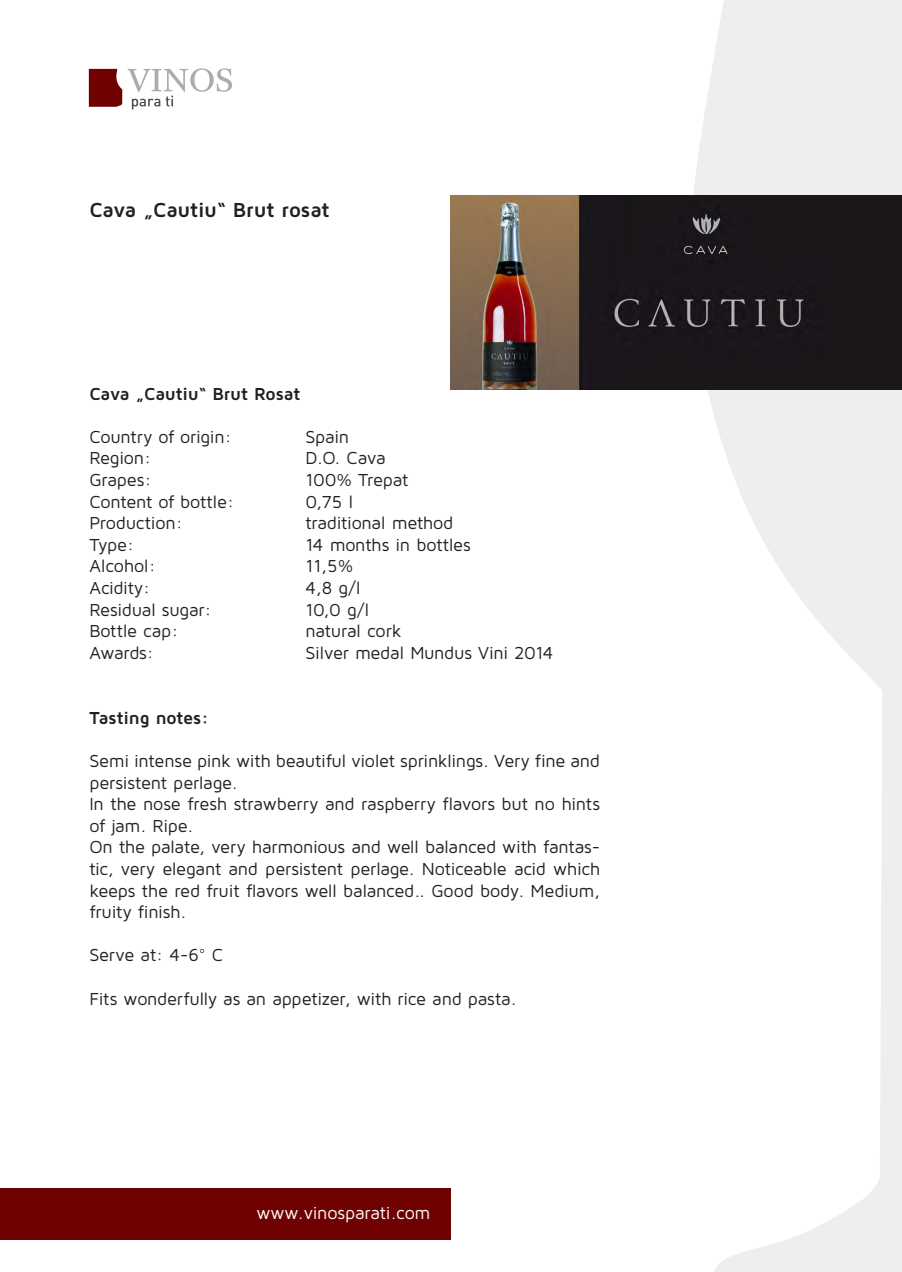
<style>
.page{position:relative;width:902px;height:1272px;background:#fff}
.page>*{position:absolute;margin:0;border:0;box-sizing:border-box;transform-origin:0 0}
.t1{font:700 21px "Maven Pro";letter-spacing:-.01em;color:#231f20}
.t2{font:18px/21.6px "Maven Pro";letter-spacing:-.015em;color:#231f20}
.t3{font:700 18px "Maven Pro";letter-spacing:-.01em;color:#231f20}
.t4{font:18px "Maven Pro";letter-spacing:-.01em;color:#fff}
</style>
<div class="page">
<svg style="left:128px;top:68px;width:104px;height:41px"></svg>
<svg style="left:89px;top:69px;width:33px;height:38px"></svg>
<div style="left:0;top:1187px;width:451px;height:52px;background:#6f0101"></div>
<svg style="left:690px;top:0;width:211px;height:1271px"></svg>
<img style="left:451px;top:196px;width:450px;height:194px">
<p class="t1" style="left:89px;top:196px;width:242px">Cava „Cautiu“ Brut rosat</p>
<p class="t3" style="left:89px;top:382px;width:213px">Cava „Cautiu“ Brut Rosat</p>
<p class="t2" style="left:89px;top:425px;width:144px">Country of origin:</p>
<p class="t2" style="left:305px;top:425px;width:45px">Spain</p>
<p class="t2" style="left:89px;top:447px;width:63px">Region:</p>
<p class="t2" style="left:305px;top:447px;width:82px">D.O. Cava</p>
<p class="t2" style="left:89px;top:468px;width:64px">Grapes:</p>
<p class="t2" style="left:305px;top:468px;width:104px">100% Trepat</p>
<p class="t2" style="left:89px;top:490px;width:146px">Content of bottle:</p>
<p class="t2" style="left:305px;top:490px;width:49px">0,75 l</p>
<p class="t2" style="left:89px;top:511px;width:95px">Production:</p>
<p class="t2" style="left:305px;top:511px;width:149px">traditional method</p>
<p class="t2" style="left:89px;top:533px;width:46px">Type:</p>
<p class="t2" style="left:305px;top:533px;width:167px">14 months in bottles</p>
<p class="t2" style="left:89px;top:555px;width:68px">Alcohol:</p>
<p class="t2" style="left:305px;top:555px;width:49px">11,5%</p>
<p class="t2" style="left:89px;top:576px;width:62px">Acidity:</p>
<p class="t2" style="left:305px;top:576px;width:57px">4,8 g/l</p>
<p class="t2" style="left:89px;top:598px;width:124px">Residual sugar:</p>
<p class="t2" style="left:305px;top:598px;width:65px">10,0 g/l</p>
<p class="t2" style="left:89px;top:619px;width:90px">Bottle cap:</p>
<p class="t2" style="left:305px;top:619px;width:98px">natural cork</p>
<p class="t2" style="left:89px;top:641px;width:66px">Awards:</p>
<p class="t2" style="left:305px;top:641px;width:249px">Silver medal Mundus Vini 2014</p>
<p class="t3" style="left:89px;top:706px;width:121px">Tasting notes:</p>
<p class="t2" style="left:89px;top:749px;width:512px">Semi intense pink with beautiful violet sprinklings. Very fine and persistent perlage.<br>In the nose fresh strawberry and raspberry flavors but no hints of jam. Ripe.<br>On the palate, very harmonious and well balanced with fantas&shy;tic, very elegant and persistent perlage. Noticeable acid which keeps the red fruit flavors well balanced.. Good body. Medium, fruity finish.</p>
<p class="t2" style="left:89px;top:943px;width:135px">Serve at: 4-6° C</p>
<p class="t2" style="left:89px;top:987px;width:429px">Fits wonderfully as an appetizer, with rice and pasta.</p>
<p class="t4" style="left:256px;top:1201px;width:176px">www.vinosparati.com</p>
</div>
